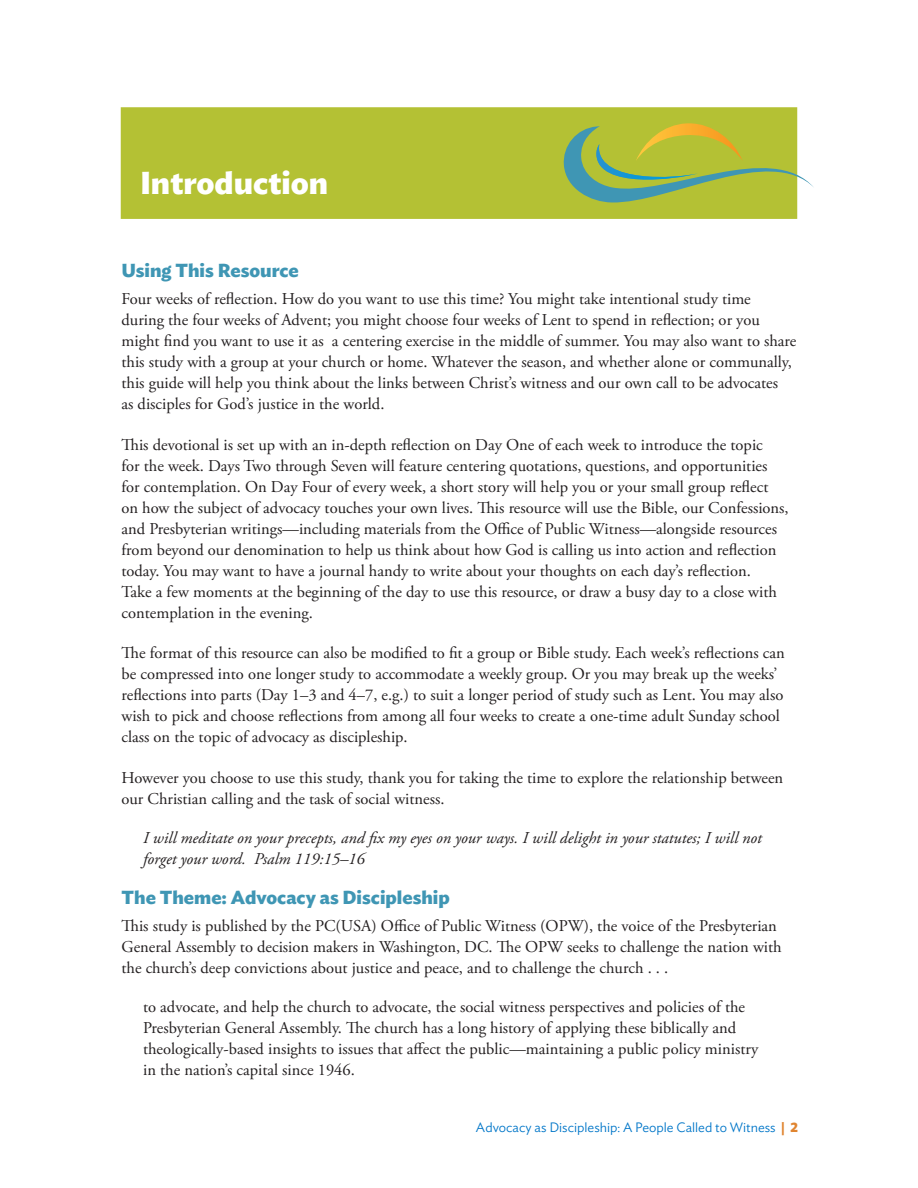
<style>
.page{position:relative;width:918px;height:1188px;background:#fff}
.page>*{position:absolute;margin:0;border:0;box-sizing:border-box;transform-origin:0 0}
.Week_and_Intro{font:700 31.5px "Ideal Sans";color:#fff}
.Subhead_No_rule{font:700 18.75px "Ideal Sans";color:#3f96b4}
.Text{font:16.5px/21px "Adobe Garamond Pro";color:#231f20}
.Text-2{font:italic 16.5px/21px "Adobe Garamond Pro";color:#231f20}
.t1{font:300 13.5px "Ideal Sans";color:#0076c8}
.s1{font-weight:700;color:#e08530}
</style>
<div class="page">
<div style="left:121px;top:107px;width:676px;height:112px;background:#b4c134;border:2px solid #b4c134"></div>
<svg style="left:563px;top:123px;width:251px;height:80px"></svg>
<p class="Week_and_Intro" style="left:140px;top:158px;width:189px">Introduction</p>
<p class="Subhead_No_rule" style="left:122px;top:256px;width:179px">Using This Resource</p>
<p class="Text" style="left:122px;top:289px;width:677px">Four weeks of reflection. How do you want to use this time? You might take intentional study time during the four weeks of Advent; you might choose four weeks of Lent to spend in reflection; or you might find you want to use it as a centering exercise in the middle of summer. You may also want to share this study with a group at your church or home. Whatever the season, and whether alone or communally, this guide will help you think about the links between Christ’s witness and our own call to be advocates<br>as disciples for God’s justice in the world.</p>
<p class="Text" style="left:122px;top:435px;width:669px">This devotional is set up with an in-depth reflection on Day One of each week to introduce the topic<br>for the week. Days Two through Seven will feature centering quotations, questions, and opportunities for contemplation. On Day Four of every week, a short story will help you or your small group reflect on how the subject of advocacy touches your own lives. This resource will use the Bible, our Confessions, and Presbyterian writings—including materials from the Office of Public Witness—alongside resources from beyond our denomination to help us think about how God is calling us into action and reflection today. You may want to have a journal handy to write about your thoughts on each day’s reflection.<br>Take a few moments at the beginning of the day to use this resource, or draw a busy day to a close with contemplation in the evening.</p>
<p class="Text" style="left:122px;top:643px;width:665px">The format of this resource can also be modified to fit a group or Bible study. Each week’s reflections can be compressed into one longer study to accommodate a weekly group. Or you may break up the weeks’ reflections into parts (Day 1–3 and 4–7, e.g.) to suit a longer period of study such as Lent. You may also wish to pick and choose reflections from among all four weeks to create a one-time adult Sunday school class on the topic of advocacy as discipleship.</p>
<p class="Text" style="left:122px;top:768px;width:663px">However you choose to use this study, thank you for taking the time to explore the relationship between our Christian calling and the task of social witness.</p>
<p class="Text-2" style="left:143px;top:828px;width:620px">I will meditate on your precepts, and fix my eyes on your ways. I will delight in your statutes; I will not forget your word. Psalm 119:15–16</p>
<p class="Subhead_No_rule" style="left:122px;top:883px;width:330px">The Theme: Advocacy as Discipleship</p>
<p class="Text" style="left:122px;top:916px;width:662px">This study is published by the PC(USA) Office of Public Witness (OPW), the voice of the Presbyterian<br>General Assembly to decision makers in Washington, DC. The OPW seeks to challenge the nation with the church’s deep convictions about justice and peace, and to challenge the church . . .</p>
<p class="Text" style="left:143px;top:997px;width:617px">to advocate, and help the church to advocate, the social witness perspectives and policies of the Presbyterian General Assembly. The church has a long history of applying these biblically and theologically-based insights to issues that affect the public—maintaining a public policy ministry in the nation’s capital since 1946.</p>
<p class="t1" style="left:476px;top:1117px;width:324px">Advocacy as Discipleship: A People Called to Witness <span class="s1">| 2</span></p>
</div>
